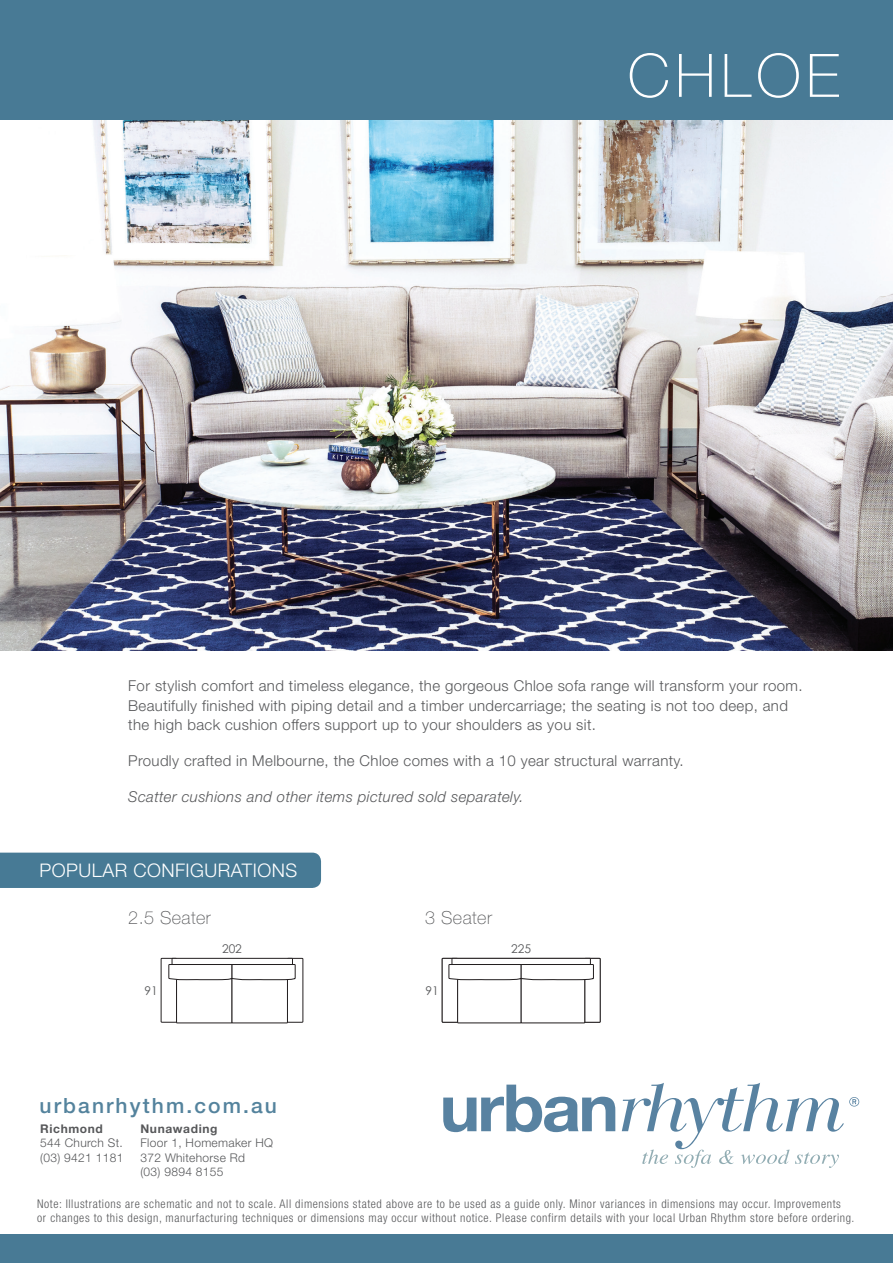
<style>
.page{position:relative;width:893px;height:1263px;background:#fff}
.page>*{position:absolute;margin:0;border:0;box-sizing:border-box;transform-origin:0 0}
.t1{font:100 60px "Helvetica Neue LT Std";letter-spacing:.09em;color:#fff}
.t2{font:500 21px "Helvetica Neue LT Std";letter-spacing:.1em;color:#54839d}
.t3{font:300 18.75px "Helvetica Neue LT Std";letter-spacing:.025em;color:#fff}
.t4{font:100 18px "Helvetica Neue LT Std";letter-spacing:.025em;color:#57585a}
.t5{font:300 15px/19.5px "Helvetica Neue LT Std";letter-spacing:.025em;color:#57585a}
.t6{font:italic 300 15px "Helvetica Neue LT Std";letter-spacing:.025em;color:#57585a}
.t7{font:300 condensed 12px/14.4px "Helvetica Neue LT Std";letter-spacing:.05em;color:#57585a}
.t8{font:300 12px/14.4px "Helvetica Neue LT Std";letter-spacing:.025em;color:#57585a}
.t9{font:700 12px "Helvetica Neue LT Std";letter-spacing:.05em;color:#57585a}
.t10{font:12px "Century Gothic";color:#57585a}
</style>
<div class="page">
<img style="left:0;top:119px;width:893px;height:532px">
<div style="left:0;top:0;width:893px;height:119px;background:#487a95"></div>
<div style="left:0;top:1234px;width:893px;height:29px;background:#487a95"></div>
<div style="left:161px;top:958px;width:16px;height:64px;border:1px solid #231f20"></div>
<div style="left:287px;top:958px;width:16px;height:65px;border:1px solid #231f20"></div>
<div style="left:172px;top:958px;width:120px;height:6px;background:#fff"></div>
<div style="left:172px;top:958px;width:121px;height:7px;border:1px solid #231f20"></div>
<div style="left:176px;top:978px;width:56px;height:45px;border:1px solid #231f20"></div>
<div style="left:232px;top:977px;width:56px;height:46px;border:1px solid #231f20"></div>
<svg style="left:168px;top:964px;width:128px;height:16px"></svg>
<div style="left:442px;top:958px;width:16px;height:64px;border:1px solid #231f20"></div>
<div style="left:584px;top:958px;width:16px;height:65px;border:1px solid #231f20"></div>
<div style="left:452px;top:958px;width:138px;height:6px;background:#fff"></div>
<div style="left:452px;top:958px;width:139px;height:7px;border:1px solid #231f20"></div>
<div style="left:457px;top:978px;width:65px;height:45px;border:1px solid #231f20"></div>
<div style="left:521px;top:978px;width:64px;height:45px;border:1px solid #231f20"></div>
<svg style="left:448px;top:964px;width:146px;height:16px"></svg>
<div style="left:0;top:853px;width:321px;height:35px;background:#477a95"></div>
<svg style="left:443px;top:1084px;width:172px;height:48px"></svg>
<svg style="left:622px;top:1083px;width:237px;height:85px"></svg>
<p class="t1" style="left:628px;top:41px;width:214px">CHLOE</p>
<p class="t5" style="left:128px;top:676px;width:676px">For stylish comfort and timeless elegance, the gorgeous Chloe sofa range will transform your room.<br>Beautifully finished with piping detail and a timber undercarriage; the seating is not too deep, and the high back cushion offers support up to your shoulders as you sit.</p>
<p class="t5" style="left:128px;top:751px;width:557px">Proudly crafted in Melbourne, the Chloe comes with a 10 year structural warranty.</p>
<p class="t6" style="left:128px;top:788px;width:397px">Scatter cushions and other items pictured sold separately.</p>
<p class="t3" style="left:40px;top:858px;width:259px">POPULAR CONFIGURATIONS</p>
<p class="t4" style="left:128px;top:907px;width:84px">2.5 Seater</p>
<p class="t4" style="left:425px;top:907px;width:68px">3 Seater</p>
<p class="t10" style="left:222px;top:941px;width:21px">202</p>
<p class="t10" style="left:145px;top:983px;width:15px">91</p>
<p class="t10" style="left:425px;top:983px;width:15px">91</p>
<p class="t10" style="left:511px;top:941px;width:21px">225</p>
<p class="t2" style="left:40px;top:1092px;width:239px">urbanrhythm.com.au</p>
<p class="t9" style="left:40px;top:1121px;width:64px">Richmond</p>
<p class="t8" style="left:40px;top:1136px;width:84px">544 Church St.</p>
<p class="t8" style="left:40px;top:1150px;width:85px">(03) 9421 1181</p>
<p class="t9" style="left:140px;top:1121px;width:78px">Nunawading</p>
<p class="t8" style="left:140px;top:1136px;width:134px">Floor 1, Homemaker HQ<br>372 Whitehorse Rd</p>
<p class="t8" style="left:140px;top:1164px;width:85px">(03) 9894 8155</p>
<p class="t7" style="left:37px;top:1196px;width:819px">Note: Illustrations are schematic and not to scale. All dimensions stated above are to be used as a guide only. Minor variances in dimensions may occur. Improvements<br>or changes to this design, manurfacturing techniques or dimensions may occur without notice. Please confirm details with your local Urban Rhythm store before ordering.</p>
</div>
